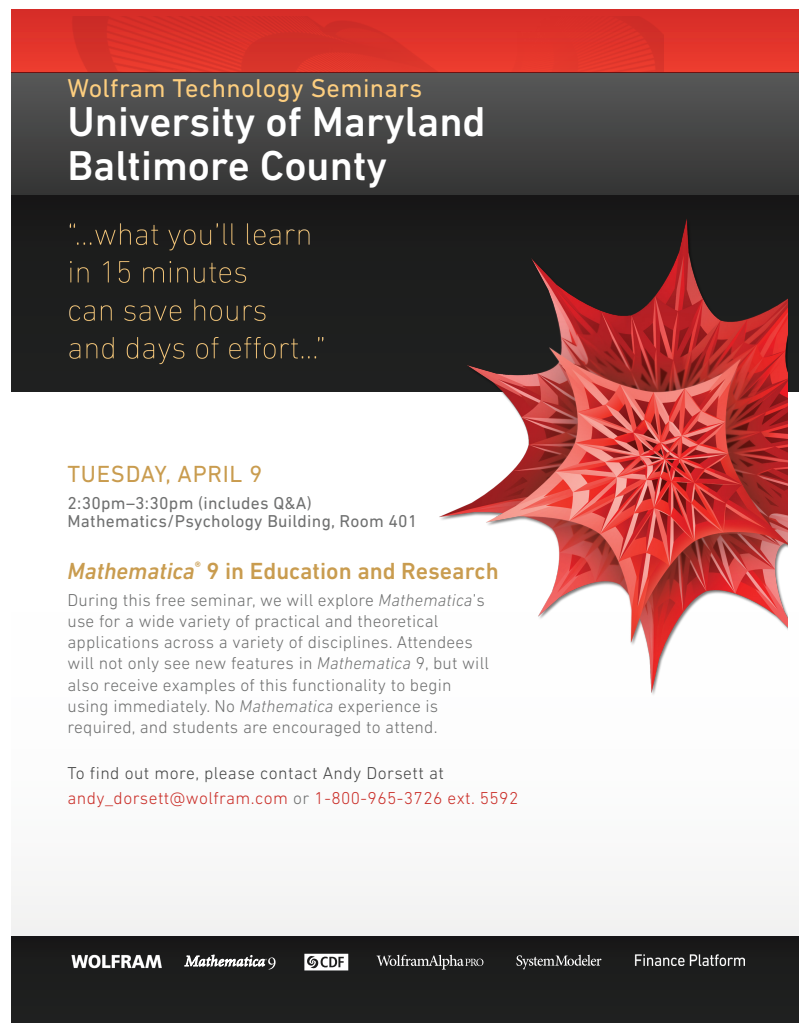
<style>
.page{position:relative;width:810px;height:1035px;background:#fff}
.page>*{position:absolute;margin:0;border:0;box-sizing:border-box;transform-origin:0 0}
.t1{font:500 42.5px/43.8px "DIN Next LT Pro";color:#fff}
.t2{font:26.25px "DIN Next LT Pro";letter-spacing:.015em;color:#fdce7f}
.t3{font:500 23.75px "DIN Next LT Pro";color:#c99c4f}
.t4{font:23.75px "DIN Next LT Pro";letter-spacing:.03em;color:#c99c4f}
.t5{font:300 17.5px/21.2px "DIN Next LT Pro";letter-spacing:.01em;color:#6f7070}
.t6{font:17.5px/18px "DIN Next LT Pro";letter-spacing:.015em;color:#6f7070}
.t7{font:300 17.5px "DIN Next LT Pro";letter-spacing:.025em;color:#ca2e28}
.t8{font:300 17.5px "DIN Next LT Pro";letter-spacing:.025em;color:#454646}
.s1{font-style:italic}
.s2{color:#6f7070}
</style>
<div class="page">
<div style="left:11px;top:936px;width:788px;height:87px;background:#1d1e1e"></div>
<div style="left:11px;top:73px;width:788px;height:122px;background:linear-gradient(to bottom,#575858,#343434)"></div>
<div style="left:11px;top:9px;width:788px;height:64px;background:linear-gradient(to bottom,#d52c27,#ee3d2f)"></div>
<div style="left:11px;top:195px;width:788px;height:196px;background:#1c1d1d"></div>
<img style="left:438px;top:219px;width:350px;height:476px">
<img style="left:42px;top:16px;width:621px;height:56px">
<hr style="left:11px;top:72px;width:788px;height:1px;background:#6e1111">
<svg style="left:184px;top:954px;width:92px;height:16px"></svg>
<svg style="left:304px;top:954px;width:44px;height:16px"></svg>
<svg style="left:377px;top:955px;width:106px;height:15px"></svg>
<svg style="left:516px;top:955px;width:85px;height:15px"></svg>
<img style="left:634px;top:955px;width:110px;height:11px">
<img style="left:71px;top:954px;width:91px;height:14px">
<img style="left:69px;top:223px;width:255px;height:142px">
<p class="t2" style="left:68px;top:73px;width:356px">Wolfram Technology Seminars</p>
<p class="t1" style="left:68px;top:99px;width:420px">University of Maryland<br>Baltimore County</p>
<p class="t4" style="left:68px;top:461px;width:196px">TUESDAY, APRIL 9</p>
<p class="t6" style="left:68px;top:494px;width:352px">2:30pm–3:30pm (includes Q&amp;A)<br>Mathematics/Psychology Building, Room 401</p>
<p class="t3" style="left:68px;top:557px;width:433px"><span class="s1">Mathematica</span><sup>®</sup> 9 in Education and Research</p>
<p class="t5" style="left:68px;top:589px;width:423px">During this free seminar, we will explore <span class="s1">Mathematica</span>’s use for a wide variety of practical and theoretical applications across a variety of disciplines. Attendees will not only see new features in <span class="s1">Mathematica</span> 9, but will also receive examples of this functionality to begin using immediately. No <span class="s1">Mathematica</span> experience is required, and students are encouraged to attend.</p>
<p class="t8" style="left:68px;top:763px;width:378px">To find out more, please contact Andy Dorsett at</p>
<p class="t7" style="left:68px;top:788px;width:452px">andy_dorsett@wolfram.com <span class="s2">or</span> 1-800-965-3726 ext. 5592</p>
</div>
